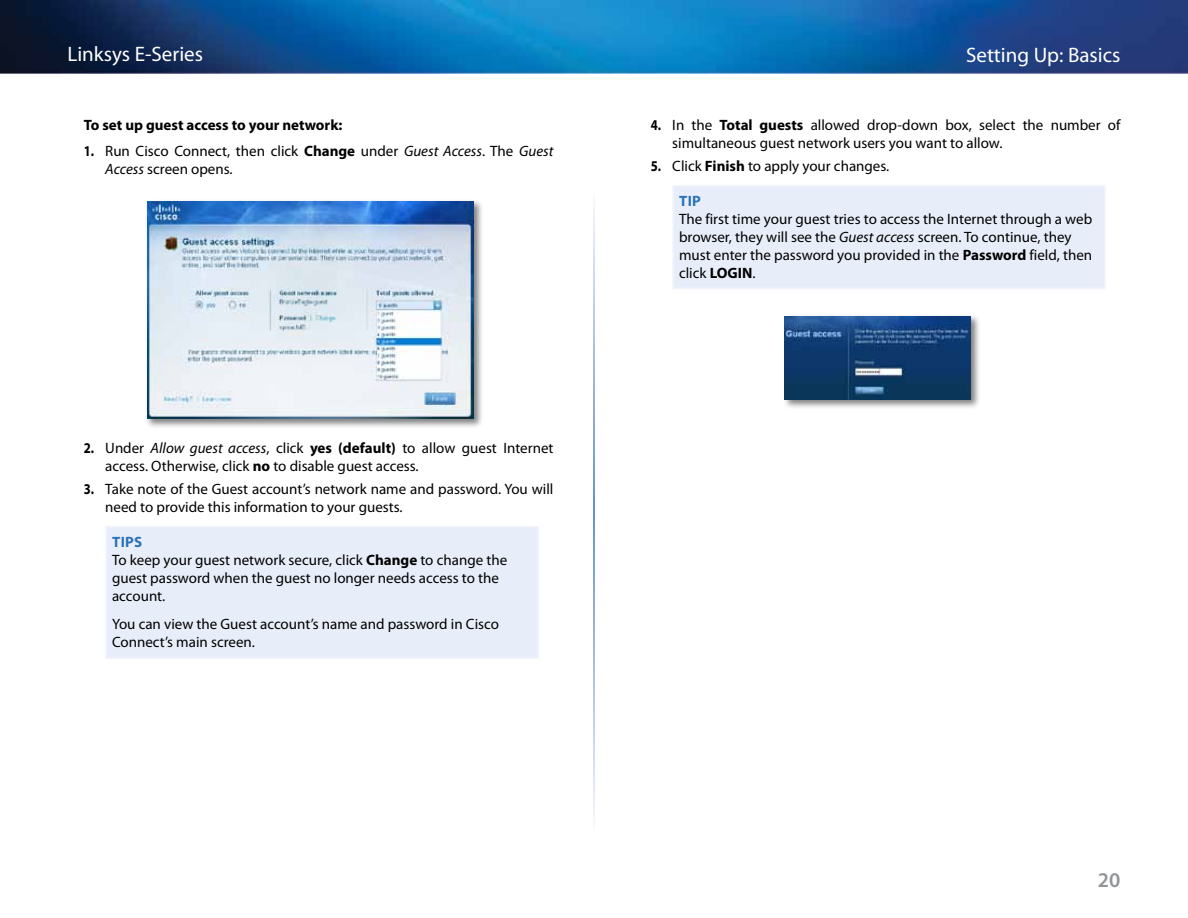
<style>
.page{position:relative;width:1188px;height:918px;background:#fff}
.page>*{position:absolute;margin:0;border:0;box-sizing:border-box;transform-origin:0 0}
.t1{font:21px "Myriad Pro";color:#fff}
.t2{font:600 21px "Myriad Pro";color:#939598}
.t3{font:15px/18px "Myriad Pro";color:#000}
.t4{font:700 15px "Myriad Pro";color:#000}
.t5{font:700 15px "Myriad Pro";color:#2972b9}
.s1{font-weight:700}
.s2{font-style:italic}
.s3{font-weight:700;color:#2972b9}
</style>
<div class="page">
<img style="left:0;top:0;width:1188px;height:73px">
<div style="left:145px;top:199px;width:339px;height:230px;background:#000;opacity:.5"></div>
<img style="left:147px;top:201px;width:327px;height:218px">
<div style="left:106px;top:527px;width:432px;height:131px;background:#e8eef9"></div>
<hr style="left:105px;top:526px;width:434px;height:1px;background:#f1f5fb">
<hr style="left:105px;top:527px;width:2px;height:130px;background:#f1f5fb">
<hr style="left:537px;top:527px;width:2px;height:130px;background:#f1f5fb">
<hr style="left:105px;top:657px;width:434px;height:2px;background:#f1f5fb">
<div style="left:673px;top:186px;width:432px;height:102px;background:#e8eef9"></div>
<hr style="left:672px;top:185px;width:434px;height:1px;background:#f1f5fb">
<hr style="left:672px;top:186px;width:2px;height:102px;background:#f1f5fb">
<hr style="left:1104px;top:186px;width:2px;height:102px;background:#f1f5fb">
<hr style="left:672px;top:288px;width:434px;height:1px;background:#f1f5fb">
<div style="left:782px;top:314px;width:198px;height:96px;background:#000;opacity:.5"></div>
<img style="left:784px;top:316px;width:186px;height:84px">
<h1 class="t1" style="left:68px;top:43px;width:137px">Linksys E-Series</h1>
<h1 class="t1" style="left:966px;top:43px;width:156px">Setting Up: Basics</h1>
<p class="t4" style="left:84px;top:117px;width:260px">To set up guest access to your network:</p>
<p class="t3" style="left:105px;top:142px;width:450px;text-indent:-22px"><span class="s1">1.</span> Run Cisco Connect, then click <span class="s1">Change</span> under <span class="s2">Guest Access</span>. The <span class="s2">Guest<br>Access</span> screen opens.</p>
<p class="t3" style="left:105px;top:439px;width:450px;text-indent:-22px"><span class="s1">2.</span> Under <span class="s2">Allow guest access</span>, click <span class="s1">yes (default)</span> to allow guest Internet access. Otherwise, click <span class="s1">no</span> to disable guest access.</p>
<p class="t3" style="left:105px;top:481px;width:450px;text-indent:-22px"><span class="s1">3.</span> Take note of the Guest account’s network name and password. You will need to provide this information to your guests.</p>
<p class="t3" style="left:112px;top:533px;width:397px"><span class="s3">Tips<br></span>To keep your guest network secure, click <span class="s1">Change</span> to change the guest password when the guest no longer needs access to the account.</p>
<p class="t3" style="left:112px;top:616px;width:388px">You can view the Guest account’s name and password in Cisco<br>Connect’s main screen.</p>
<p class="t3" style="left:672px;top:116px;width:450px;text-indent:-22px"><span class="s1">4.</span> In the <span class="s1">Total guests</span> allowed drop-down box, select the number of simultaneous guest network users you want to allow.</p>
<p class="t3" style="left:651px;top:158px;width:239px"><span class="s1">5.</span> Click <span class="s1">Finish</span> to apply your changes.</p>
<p class="t5" style="left:679px;top:192px;width:16px">Tip</p>
<p class="t3" style="left:679px;top:210px;width:415px">The first time your guest tries to access the Internet through a web browser, they will see the <span class="s2">Guest access</span> screen. To continue, they must enter the password you provided in the <span class="s1">Password</span> field, then click <span class="s1">LOGIN</span>.</p>
<h1 class="t2" style="left:1098px;top:869px;width:24px">20</h1>
</div>
